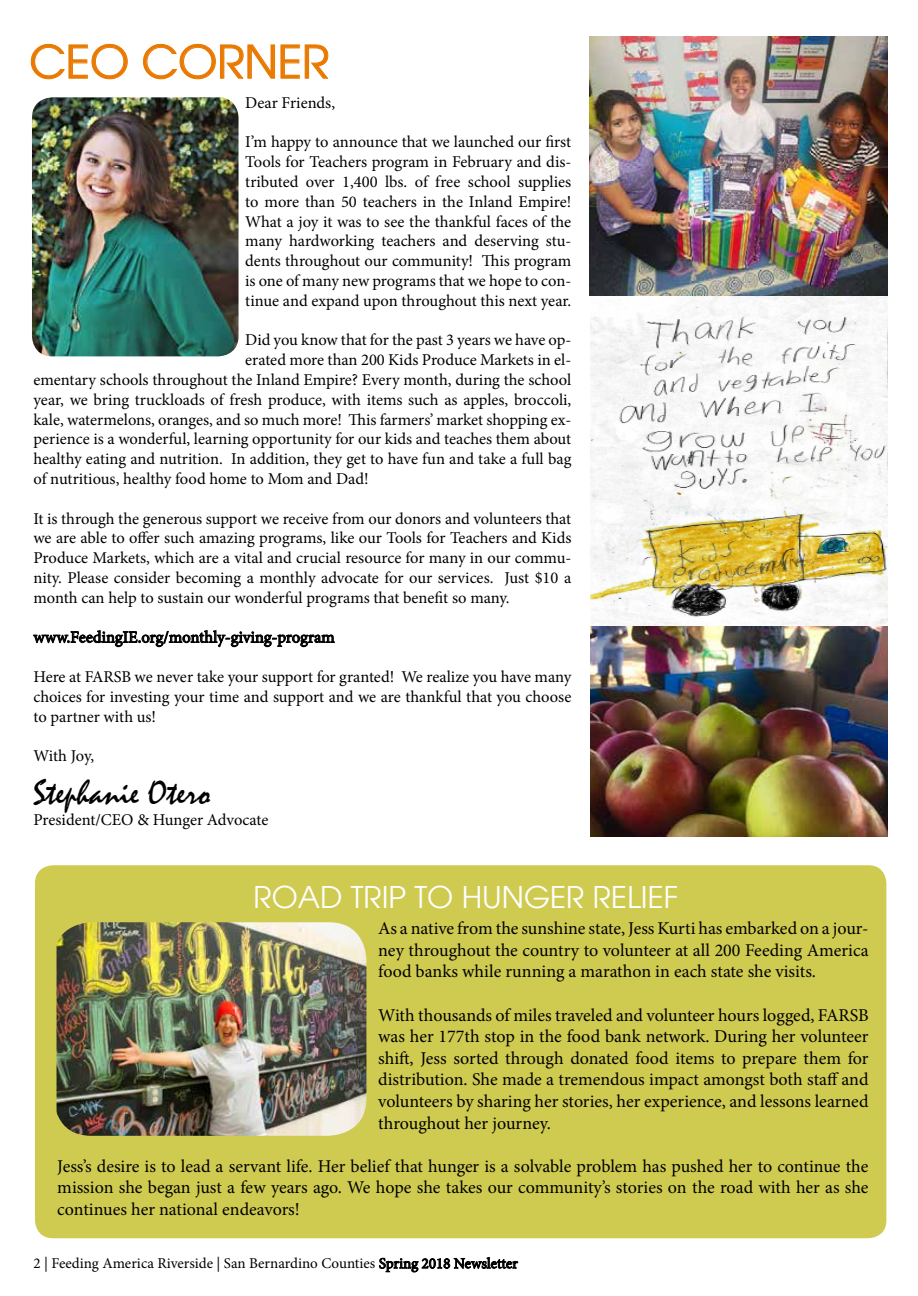
<style>
.page{position:relative;width:918px;height:1296px;background:#fff}
.page>*{position:absolute;margin:0;border:0;box-sizing:border-box;transform-origin:0 0}
.t1{font:45px "Avant Garde";color:#e97900}
.t2{font:36px "Mistral";color:#000}
.t3{font:30px "Avant Garde";color:#fff}
.t4{font:18px/21.6px "Minion Pro";color:#000;text-align:justify}
.t5{font:16.5px/19.8px "Minion Pro";letter-spacing:-.005em;color:#000;text-align:justify}
.t6{font:15px "Minion Pro";color:#000}
</style>
<div class="page">
<svg style="left:33px;top:630px;width:302px;height:18px"></svg>
<img style="left:32px;top:97px;width:207px;height:259px">
<div style="left:35px;top:865px;width:851px;height:373px;background:#cfca50;border-radius:18px"></div>
<svg style="left:30px;top:43px;width:98px;height:37px"></svg>
<svg style="left:143px;top:43px;width:186px;height:37px"></svg>
<img style="left:591px;top:296px;width:296px;height:330px">
<img style="left:57px;top:923px;width:308px;height:212px">
<div style="left:48px;top:916px;width:324px;height:226px;border:6px solid #cfca50;border-radius:40px"></div>
<img style="left:590px;top:37px;width:297px;height:259px">
<svg style="left:379px;top:1257px;width:139px;height:16px"></svg>
<img style="left:591px;top:626px;width:296px;height:210px">
<h1 class="t1" style="left:29px;top:35px;width:302px">CEO CORNER</h1>
<p class="t5" style="left:245px;top:93px;width:91px">Dear Friends,</p>
<p class="t5" style="left:245px;top:132px;width:328px">I’m happy to announce that we launched our first Tools for Teachers program in February and dis&shy;tributed over 1,400 lbs. of free school supplies to more than 50 teachers in the Inland Empire!<br>What a joy it was to see the thankful faces of the many hardworking teachers and deserving stu&shy;dents throughout our community! This program is one of many new programs that we hope to con&shy;tinue and expand upon throughout this next year.</p>
<p class="t5" style="left:245px;top:330px;width:328px">Did you know that for the past 3 years we have op-</p>
<p class="t5" style="left:245px;top:350px;width:328px">erated more than 200 Kids Produce Markets in el-</p>
<p class="t5" style="left:33px;top:370px;width:539px">ementary schools throughout the Inland Empire? Every month, during the school</p>
<p class="t5" style="left:33px;top:390px;width:539px">year, we bring truckloads of fresh produce, with items such as apples, broccoli,</p>
<p class="t5" style="left:33px;top:410px;width:539px">kale, watermelons, oranges, and so much more! This farmers’ market shopping ex-</p>
<p class="t5" style="left:33px;top:429px;width:539px">perience is a wonderful, learning opportunity for our kids and teaches them about</p>
<p class="t5" style="left:33px;top:449px;width:539px">healthy eating and nutrition. In addition, they get to have fun and take a full bag</p>
<p class="t5" style="left:33px;top:469px;width:337px">of nutritious, healthy food home to Mom and Dad!</p>
<p class="t5" style="left:33px;top:509px;width:539px">It is through the generous support we receive from our donors and volunteers that we are able to offer such amazing programs, like our Tools for Teachers and Kids Produce Markets, which are a vital and crucial resource for many in our commu&shy;nity. Please consider becoming a monthly advocate for our services. Just $10 a month can help to sustain our wonderful programs that benefit so many.</p>
<p class="t5" style="left:33px;top:627px;width:303px">www.FeedingIE.org/monthly-giving-program</p>
<p class="t5" style="left:33px;top:667px;width:539px">Here at FARSB we never take your support for granted! We realize you have many choices for investing your time and support and we are thankful that you choose to partner with us!</p>
<p class="t5" style="left:33px;top:746px;width:62px">With Joy,</p>
<h2 class="t2" style="left:33px;top:771px;width:178px">Stephanie Otero</h2>
<p class="t5" style="left:33px;top:810px;width:237px">President/CEO &amp; Hunger Advocate</p>
<h3 class="t3" style="left:254px;top:879px;width:426px">ROAD TRIP TO HUNGER RELIEF</h3>
<p class="t4" style="left:378px;top:918px;width:492px">As a native from the sunshine state, Jess Kurti has embarked on a jour&shy;ney throughout the country to volunteer at all 200 Feeding America food banks while running a marathon in each state she visits.</p>
<p class="t4" style="left:378px;top:1004px;width:492px">With thousands of miles traveled and volunteer hours logged, FARSB was her 177th stop in the food bank network. During her volunteer shift, Jess sorted through donated food items to prepare them for distribution. She made a tremendous impact amongst both staff and volunteers by sharing her stories, her experience, and lessons learned throughout her journey.</p>
<p class="t4" style="left:57px;top:1155px;width:813px">Jess’s desire is to lead a servant life. Her belief that hunger is a solvable problem has pushed her to continue the mission she began just a few years ago. We hope she takes our community’s stories on the road with her as she continues her national endeavors!</p>
<p class="t6" style="left:33px;top:1253px;width:486px">2 | Feeding America Riverside | San Bernardino Counties Spring 2018 Newsletter</p>
</div>
